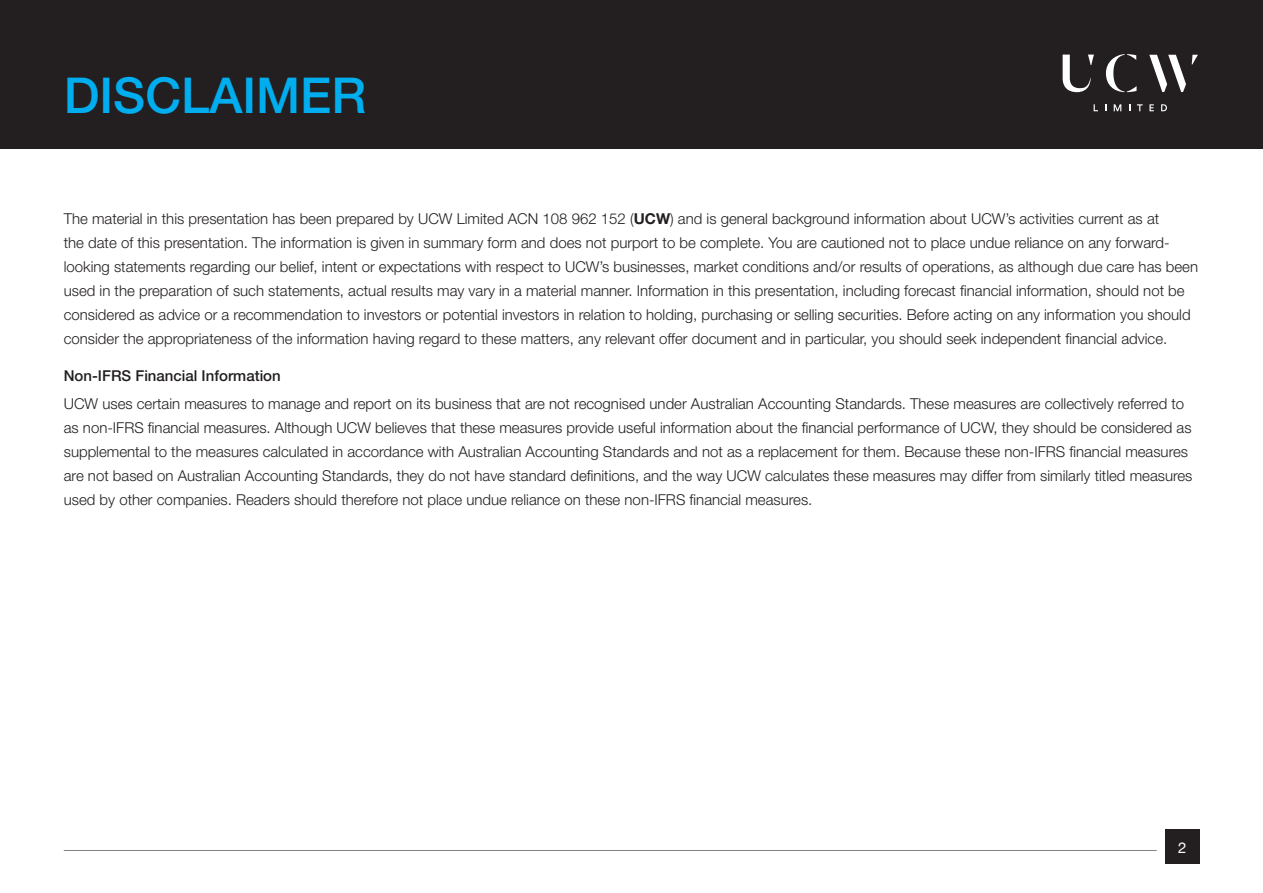
<style>
.page{position:relative;width:1263px;height:893px;background:#fff}
.page>*{position:absolute;margin:0;border:0;box-sizing:border-box;transform-origin:0 0}
.t1{font:500 49.5px "Helvetica Neue";color:#00aeef}
.t2{font:300 15px/24px "Helvetica Neue";color:#231f20}
.t3{font:500 15px "Helvetica Neue";color:#231f20}
.t4{font:15px "Helvetica Neue";color:#fff}
.s1{font-weight:700}
</style>
<div class="page">
<div style="left:1165px;top:829px;width:34px;height:34px;background:#231f20"></div>
<div style="left:0;top:0;width:1263px;height:149px;background:#231f20"></div>
<svg style="left:1106px;top:54px;width:30px;height:38px"></svg>
<svg style="left:1149px;top:55px;width:49px;height:37px"></svg>
<svg style="left:1062px;top:55px;width:32px;height:37px"></svg>
<svg style="left:1114px;top:104px;width:7px;height:7px"></svg>
<svg style="left:1137px;top:104px;width:6px;height:7px"></svg>
<svg style="left:1149px;top:104px;width:5px;height:7px"></svg>
<svg style="left:1161px;top:104px;width:6px;height:7px"></svg>
<hr style="left:64px;top:850px;width:1093px;height:1px;background:#808285">
<h1 class="t1" style="left:64px;top:66px;width:304px">DISCLAIMER</h1>
<p class="t2" style="left:64px;top:207px;width:1136px">The material in this presentation has been prepared by UCW Limited ACN 108 962 152 (<span class="s1">UCW</span>) and is general background information about UCW’s activities current as at<br>the date of this presentation. The information is given in summary form and does not purport to be complete. You are cautioned not to place undue reliance on any forward&shy;looking statements regarding our belief, intent or expectations with respect to UCW’s businesses, market conditions and/or results of operations, as although due care has been used in the preparation of such statements, actual results may vary in a material manner. Information in this presentation, including forecast financial information, should not be considered as advice or a recommendation to investors or potential investors in relation to holding, purchasing or selling securities. Before acting on any information you should consider the appropriateness of the information having regard to these matters, any relevant offer document and in particular, you should seek independent financial advice.</p>
<p class="t3" style="left:64px;top:367px;width:219px">Non-IFRS Financial Information</p>
<p class="t2" style="left:64px;top:392px;width:1130px">UCW uses certain measures to manage and report on its business that are not recognised under Australian Accounting Standards. These measures are collectively referred to as non-IFRS financial measures. Although UCW believes that these measures provide useful information about the financial performance of UCW, they should be considered as supplemental to the measures calculated in accordance with Australian Accounting Standards and not as a replacement for them. Because these non-IFRS financial measures are not based on Australian Accounting Standards, they do not have standard definitions, and the way UCW calculates these measures may differ from similarly titled measures used by other companies. Readers should therefore not place undue reliance on these non-IFRS financial measures.</p>
<p class="t4" style="left:1178px;top:837px;width:10px">2</p>
</div>
